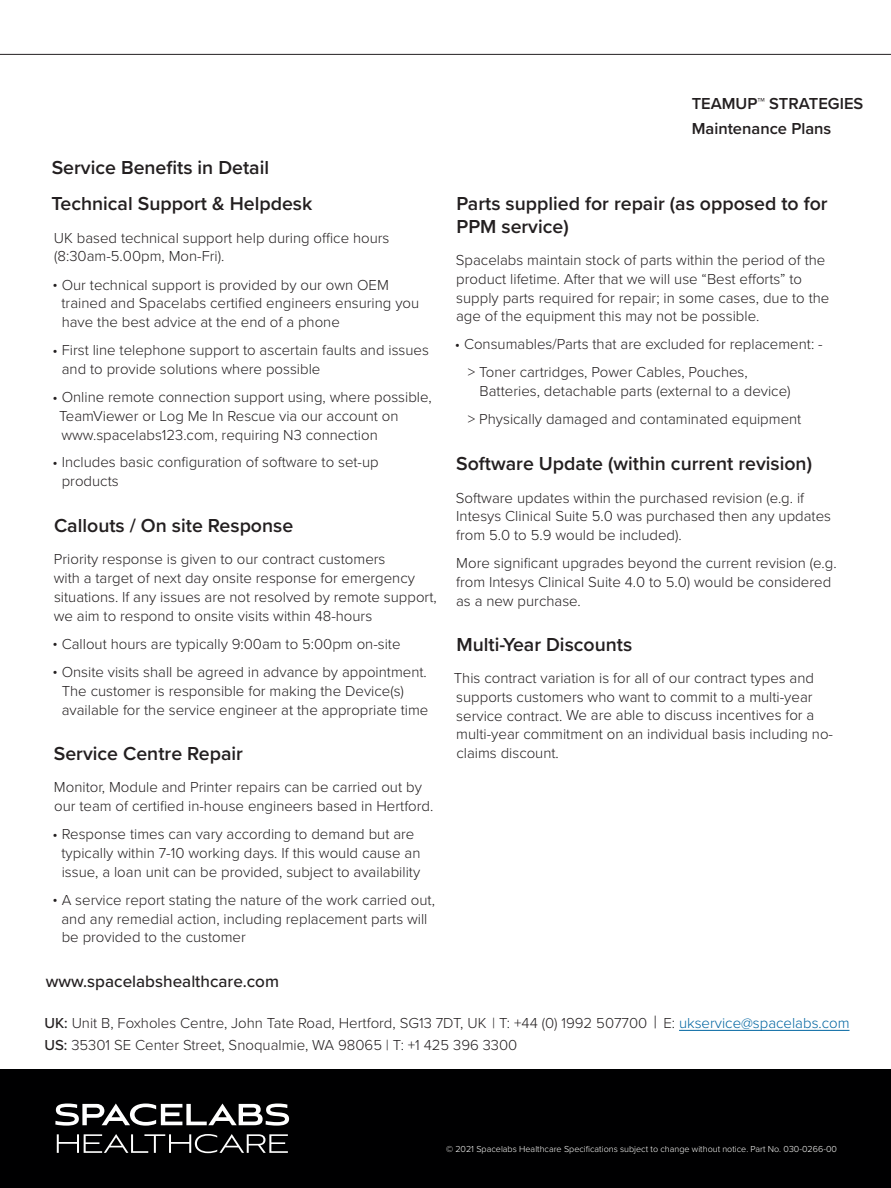
<style>
.page{position:relative;width:891px;height:1188px;background:#fff}
.page>*{position:absolute;margin:0;border:0;box-sizing:border-box;transform-origin:0 0}
.Subhead_13_15{font:600 19.5px/22.5px "Proxima Nova";color:#231f20}
.t1{font:500 17.1px "Proxima Nova";color:#231f20}
.t2{font:600 16.5px/25.5px "Proxima Nova";color:#231f20}
.Body_Copy_10_12_5{font:300 15px/18.8px "Proxima Nova";color:#231f20}
.t3{font:300 9px "Proxima Nova";color:#fff}
.s1{font-weight:500}
.s2{font-size:18px}
.s3{color:#0065a1}
</style>
<div class="page">
<hr style="left:0;top:54px;width:891px;height:1px;background:#231f20">
<div style="left:0;top:1069px;width:891px;height:119px;background:#000001"></div>
<hr style="left:679px;top:1030px;width:171px;height:1px;background:#0065a1">
<svg style="left:55px;top:1104px;width:234px;height:22px"></svg>
<svg style="left:57px;top:1134px;width:231px;height:19px"></svg>
<p class="Subhead_13_15" style="left:52px;top:155px;width:219px">Service Benefits in Detail</p>
<p class="Subhead_13_15" style="left:51px;top:192px;width:263px">Technical Support &amp; Helpdesk</p>
<p class="Body_Copy_10_12_5" style="left:54px;top:228px;width:337px">UK based technical support help during office hours (8:30am-5.00pm, Mon-Fri).</p>
<p class="Body_Copy_10_12_5" style="left:61px;top:274px;width:359px;text-indent:-9px">• Our technical support is provided by our own OEM trained and Spacelabs certified engineers ensuring you have the best advice at the end of a phone</p>
<p class="Body_Copy_10_12_5" style="left:62px;top:340px;width:369px;text-indent:-9px">• First line telephone support to ascertain faults and issues and to provide solutions where possible</p>
<p class="Body_Copy_10_12_5" style="left:59px;top:387px;width:374px;text-indent:-7px">• Online remote connection support using, where possible,<br>TeamViewer or Log Me In Rescue via our account on www.spacelabs123.com, requiring N3 connection</p>
<p class="Body_Copy_10_12_5" style="left:62px;top:452px;width:319px;text-indent:-9px">• Includes basic configuration of software to set-up products</p>
<p class="Subhead_13_15" style="left:54px;top:514px;width:241px">Callouts / On site Response</p>
<p class="Body_Copy_10_12_5" style="left:54px;top:549px;width:385px">Priority response is given to our contract customers<br>with a target of next day onsite response for emergency situations. If any issues are not resolved by remote support, we aim to respond to onsite visits within 48-hours</p>
<p class="Body_Copy_10_12_5" style="left:52px;top:634px;width:350px">• Callout hours are typically 9:00am to 5:00pm on-site</p>
<p class="Body_Copy_10_12_5" style="left:62px;top:662px;width:368px;text-indent:-9px">• Onsite visits shall be agreed in advance by appointment.<br>The customer is responsible for making the Device(s) available for the service engineer at the appropriate time</p>
<p class="Subhead_13_15" style="left:54px;top:742px;width:191px">Service Centre Repair</p>
<p class="Body_Copy_10_12_5" style="left:54px;top:777px;width:381px">Monitor, Module and Printer repairs can be carried out by our team of certified in-house engineers based in Hertford.</p>
<p class="Body_Copy_10_12_5" style="left:61px;top:824px;width:361px;text-indent:-9px">• Response times can vary according to demand but are typically within 7-10 working days. If this would cause an issue, a loan unit can be provided, subject to availability</p>
<p class="Body_Copy_10_12_5" style="left:61px;top:890px;width:375px;text-indent:-9px">• A service report stating the nature of the work carried out, and any remedial action, including replacement parts will be provided to the customer</p>
<p class="t1" style="left:46px;top:968px;width:235px">www.spacelabshealthcare.com</p>
<p class="t2" style="left:692px;top:90px;width:173px">TEAMUP<span class="s1">™</span> STRATEGIES<br>Maintenance Plans</p>
<p class="Subhead_13_15" style="left:456px;top:192px;width:373px">Parts supplied for repair (as opposed to for<br>PPM service)</p>
<p class="Body_Copy_10_12_5" style="left:456px;top:250px;width:375px">Spacelabs maintain stock of parts within the period of the product lifetime. After that we will use “Best efforts” to supply parts required for repair; in some cases, due to the age of the equipment this may not be possible.</p>
<p class="Body_Copy_10_12_5" style="left:455px;top:334px;width:369px">• Consumables/Parts that are excluded for replacement: -</p>
<p class="Body_Copy_10_12_5" style="left:480px;top:362px;width:313px;text-indent:-12px">&gt; Toner cartridges, Power Cables, Pouches,<br>Batteries, detachable parts (external to a device)</p>
<p class="Body_Copy_10_12_5" style="left:468px;top:409px;width:335px">&gt; Physically damaged and contaminated equipment</p>
<p class="Subhead_13_15" style="left:456px;top:452px;width:357px">Software Update (within current revision)</p>
<p class="Body_Copy_10_12_5" style="left:456px;top:487px;width:377px">Software updates within the purchased revision (e.g. if<br>Intesys Clinical Suite 5.0 was purchased then any updates from 5.0 to 5.9 would be included).</p>
<p class="Body_Copy_10_12_5" style="left:456px;top:553px;width:382px">More significant upgrades beyond the current revision (e.g. from Intesys Clinical Suite 4.0 to 5.0) would be considered as a new purchase.</p>
<p class="Subhead_13_15" style="left:456px;top:633px;width:177px">Multi-Year Discounts</p>
<p class="Body_Copy_10_12_5" style="left:454px;top:668px;width:381px">This contract variation is for all of our contract types and supports customers who want to commit to a multi-year service contract. We are able to discuss incentives for a multi-year commitment on an individual basis including no&shy;claims discount.</p>
<p class="Body_Copy_10_12_5" style="left:44px;top:1011px;width:807px;line-height:21.8px"><span class="s1">UK:</span> Unit B, Foxholes Centre, John Tate Road, Hertford, SG13 7DT, UK | T: +44 (0) 1992 507700 <span class="s2">|</span> E: <span class="s3">ukservice@spacelabs.com<br></span><span class="s1">US:</span> 35301 SE Center Street, Snoqualmie, WA 98065 | T: +1 425 396 3300</p>
<p class="t3" style="left:446px;top:1142px;width:392px">© 2021 Spacelabs Healthcare Specifications subject to change without notice. Part No. 030-0266-00</p>
</div>
